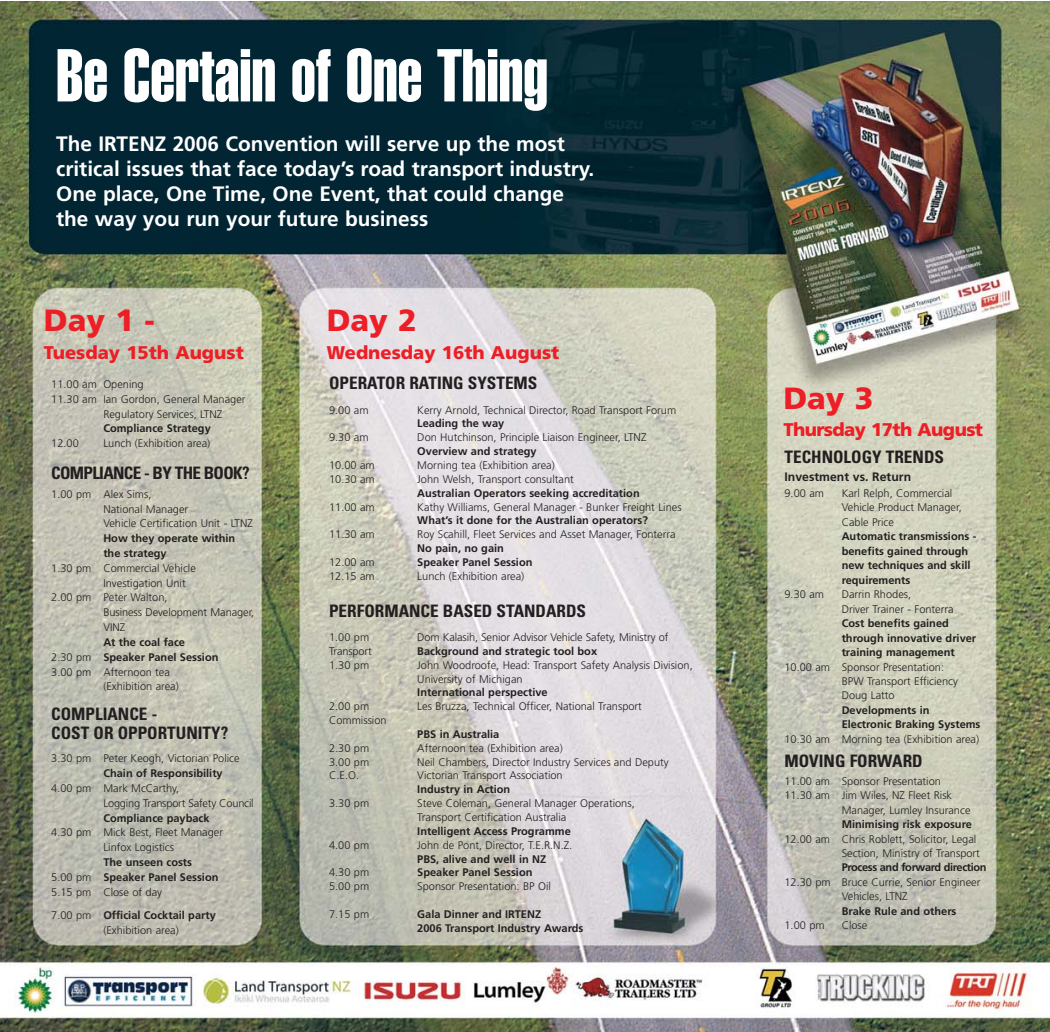
<style>
.page{position:relative;width:1050px;height:1032px;background:#fff}
.page>*{position:absolute;margin:0;border:0;box-sizing:border-box;transform-origin:0 0}
.t1{font:73.5px "Corporate Compressed Extra";color:#fff}
.t2{font:900 30.62px "Frutiger";color:#ed1e25}
.t3{font:700 20.82px/25px "Frutiger";color:#fff}
.t4{font:900 18.38px "Frutiger";color:#ed1e25}
.t5{font:900 18.38px "Frutiger";letter-spacing:-.03em;color:#ed1e25}
.t6{font:700 condensed 17.15px/19.2px "Univers";color:#231f20}
.t7{font:700 condensed 17.15px "Univers";letter-spacing:-.04em;color:#231f20}
.t8{font:700 12.25px "Frutiger";color:#231f20}
.t9{font:300 11.03px/14.5px "Frutiger";color:#231f20}
.t10{font:700 11.03px/14.5px "Frutiger";color:#231f20}
.t11{font:700 11.03px "Frutiger";letter-spacing:-.035em;color:#231f20}
.s1{font-weight:300}
.s2{font-weight:700}
</style>
<div class="page">
<img style="left:0;top:2px;width:1050px;height:1030px">
<h1 class="t1" style="left:56px;top:39px;width:493px">Be Certain of One Thing</h1>
<h3 class="t3" style="left:56px;top:132px;width:540px">The IRTENZ 2006 Convention will serve up the most critical issues that face today’s road transport industry.<br>One place, One Time, One Event, that could change the way you run your future business</h3>
<h2 class="t2" style="left:44px;top:308px;width:112px">Day 1 -</h2>
<h3 class="t4" style="left:44px;top:345px;width:201px">Tuesday 15th August</h3>
<p class="t9" style="left:51px;top:378px;width:94px">11.00 am Opening</p>
<p class="t9" style="left:51px;top:392px;width:196px">11.30 am Ian Gordon, General Manager</p>
<p class="t9" style="left:103px;top:407px;width:121px">Regulatory Services, LTNZ</p>
<p class="t10" style="left:103px;top:422px;width:109px">Compliance Strategy</p>
<p class="t9" style="left:51px;top:437px;width:29px">12.00</p>
<p class="t9" style="left:103px;top:437px;width:108px">Lunch (Exhibition area)</p>
<h3 class="t7" style="left:51px;top:467px;width:200px">COMPLIANCE - BY THE BOOK?</h3>
<p class="t9" style="left:103px;top:487px;width:151px;text-indent:-52px">1.00 pm Alex Sims,<br>National Manager<br>Vehicle Certification Unit - LTNZ</p>
<p class="t10" style="left:103px;top:532px;width:134px">How they operate within the strategy</p>
<p class="t9" style="left:51px;top:561px;width:146px">1.30 pm Commercial Vehicle</p>
<p class="t9" style="left:103px;top:576px;width:84px">Investigation Unit</p>
<p class="t9" style="left:51px;top:591px;width:118px">2.00 pm Peter Walton,</p>
<p class="t9" style="left:103px;top:606px;width:153px">Business Development Manager,</p>
<p class="t9" style="left:103px;top:621px;width:24px">VINZ</p>
<p class="t10" style="left:103px;top:635px;width:83px">At the coal face</p>
<p class="t10" style="left:51px;top:650px;width:169px"><span class="s1">2.30 pm</span> Speaker Panel Session</p>
<p class="t9" style="left:51px;top:665px;width:120px">3.00 pm Afternoon tea</p>
<p class="t9" style="left:103px;top:680px;width:77px">(Exhibition area)</p>
<h3 class="t6" style="left:51px;top:706px;width:179px">COMPLIANCE -<br>COST OR OPPORTUNITY?</h3>
<p class="t9" style="left:51px;top:752px;width:190px">3.30 pm Peter Keogh, Victorian Police</p>
<p class="t10" style="left:103px;top:767px;width:121px">Chain of Responsibility</p>
<p class="t9" style="left:103px;top:781px;width:152px;text-indent:-52px">4.00 pm Mark McCarthy,<br>Logging Transport Safety Council</p>
<p class="t10" style="left:103px;top:811px;width:108px">Compliance payback</p>
<p class="t9" style="left:51px;top:826px;width:173px;text-align:center">4.30 pm Mick Best, Fleet Manager<br>Linfox Logistics</p>
<p class="t10" style="left:51px;top:855px;width:169px;text-indent:52px">The unseen costs<br><span class="s1">5.00 pm</span> Speaker Panel Session<br><span class="s1">5.15 pm Close of day</span></p>
<p class="t9" style="left:103px;top:909px;width:114px;text-indent:-52px">7.00 pm <span class="s2">Official Cocktail party </span>(Exhibition area)</p>
<h2 class="t2" style="left:327px;top:308px;width:92px">Day 2</h2>
<h3 class="t4" style="left:327px;top:345px;width:234px">Wednesday 16th August</h3>
<h3 class="t6" style="left:329px;top:375px;width:210px">OPERATOR RATING SYSTEMS</h3>
<p class="t9" style="left:329px;top:403px;width:41px">9.00 am</p>
<p class="t9" style="left:417px;top:403px;width:260px">Kerry Arnold, Technical Director, Road Transport Forum</p>
<p class="t10" style="left:417px;top:417px;width:88px">Leading the way</p>
<p class="t9" style="left:329px;top:431px;width:41px">9.30 am</p>
<p class="t9" style="left:417px;top:431px;width:231px">Don Hutchinson, Principle Liaison Engineer, LTNZ</p>
<p class="t10" style="left:417px;top:445px;width:121px">Overview and strategy</p>
<p class="t9" style="left:329px;top:459px;width:47px">10.00 am</p>
<p class="t9" style="left:417px;top:459px;width:139px">Morning tea (Exhibition area)</p>
<p class="t9" style="left:329px;top:472px;width:47px">10.30 am</p>
<p class="t9" style="left:417px;top:472px;width:158px">John Welsh, Transport consultant</p>
<p class="t10" style="left:417px;top:486px;width:224px">Australian Operators seeking accreditation</p>
<p class="t9" style="left:329px;top:500px;width:47px">11.00 am</p>
<p class="t9" style="left:417px;top:500px;width:266px">Kathy Williams, General Manager - Bunker Freight Lines</p>
<p class="t10" style="left:417px;top:514px;width:232px">What’s it done for the Australian operators?</p>
<p class="t9" style="left:329px;top:528px;width:47px">11.30 am</p>
<p class="t9" style="left:417px;top:528px;width:260px">Roy Scahill, Fleet Services and Asset Manager, Fonterra</p>
<p class="t10" style="left:417px;top:542px;width:88px">No pain, no gain</p>
<p class="t9" style="left:329px;top:556px;width:47px">12.00 am</p>
<p class="t10" style="left:417px;top:556px;width:117px">Speaker Panel Session</p>
<p class="t9" style="left:329px;top:570px;width:47px">12.15 am</p>
<p class="t9" style="left:417px;top:570px;width:108px">Lunch (Exhibition area)</p>
<h3 class="t6" style="left:329px;top:602px;width:258px">PERFORMANCE BASED STANDARDS</h3>
<p class="t9" style="left:329px;top:630px;width:42px">1.00 pm</p>
<p class="t9" style="left:417px;top:630px;width:253px">Dom Kalasih, Senior Advisor Vehicle Safety, Ministry of</p>
<p class="t9" style="left:329px;top:644px;width:44px">Transport</p>
<p class="t10" style="left:417px;top:644px;width:181px">Background and strategic tool box</p>
<p class="t9" style="left:329px;top:658px;width:42px">1.30 pm</p>
<p class="t9" style="left:417px;top:659px;width:277px;line-height:13.8px">John Woodroofe, Head: Transport Safety Analysis Division,<br>University of Michigan</p>
<p class="t10" style="left:417px;top:686px;width:132px">International perspective</p>
<p class="t9" style="left:329px;top:700px;width:42px">2.00 pm</p>
<p class="t9" style="left:417px;top:700px;width:226px">Les Bruzza, Technical Officer, National Transport</p>
<p class="t9" style="left:329px;top:714px;width:59px">Commission</p>
<p class="t10" style="left:417px;top:727px;width:84px">PBS in Australia</p>
<p class="t9" style="left:329px;top:741px;width:42px">2.30 pm</p>
<p class="t9" style="left:417px;top:741px;width:147px">Afternoon tea (Exhibition area)</p>
<p class="t9" style="left:329px;top:755px;width:42px">3.00 pm</p>
<p class="t9" style="left:417px;top:755px;width:253px">Neil Chambers, Director Industry Services and Deputy</p>
<p class="t9" style="left:329px;top:769px;width:32px">C.E.O.</p>
<p class="t9" style="left:417px;top:769px;width:147px">Victorian Transport Association</p>
<p class="t10" style="left:417px;top:783px;width:95px">Industry in Action</p>
<p class="t9" style="left:329px;top:797px;width:42px">3.30 pm</p>
<p class="t9" style="left:417px;top:797px;width:219px;line-height:13.8px">Steve Coleman, General Manager Operations,<br>Transport Certification Australia</p>
<p class="t10" style="left:417px;top:824px;width:155px">Intelligent Access Programme</p>
<p class="t9" style="left:329px;top:838px;width:42px">4.00 pm</p>
<p class="t9" style="left:417px;top:838px;width:156px">John de Pont, Director, T.E.R.N.Z.</p>
<p class="t10" style="left:417px;top:852px;width:130px">PBS, alive and well in NZ</p>
<p class="t9" style="left:329px;top:866px;width:42px">4.30 pm</p>
<p class="t10" style="left:417px;top:866px;width:117px">Speaker Panel Session</p>
<p class="t9" style="left:329px;top:880px;width:42px">5.00 pm</p>
<p class="t9" style="left:417px;top:880px;width:135px">Sponsor Presentation: BP Oil</p>
<p class="t9" style="left:329px;top:907px;width:42px">7.15 pm</p>
<p class="t10" style="left:417px;top:908px;width:168px;line-height:13.8px">Gala Dinner and IRTENZ<br>2006 Transport Industry Awards</p>
<h2 class="t2" style="left:783px;top:385px;width:92px">Day 3</h2>
<h3 class="t5" style="left:783px;top:422px;width:201px">Thursday 17th August</h3>
<h3 class="t6" style="left:785px;top:449px;width:161px">TECHNOLOGY TRENDS</h3>
<p class="t8" style="left:785px;top:471px;width:128px">Investment vs. Return</p>
<p class="t9" style="left:785px;top:487px;width:41px">9.00 am</p>
<p class="t9" style="left:842px;top:487px;width:122px">Karl Relph, Commercial<br>Vehicle Product Manager,<br>Cable Price</p>
<p class="t10" style="left:842px;top:530px;width:136px">Automatic transmissions - benefits gained through new techniques and skill requirements</p>
<p class="t9" style="left:785px;top:588px;width:41px">9.30 am</p>
<p class="t9" style="left:842px;top:588px;width:113px">Darrin Rhodes,<br>Driver Trainer - Fonterra</p>
<p class="t10" style="left:842px;top:617px;width:136px">Cost benefits gained through innovative driver training management</p>
<p class="t9" style="left:842px;top:660px;width:118px;text-indent:-57px">10.00 am Sponsor Presentation:<br>BPW Transport Efficiency<br>Doug Latto</p>
<p class="t10" style="left:842px;top:703px;width:140px">Developments in<br>Electronic Braking Systems</p>
<p class="t9" style="left:785px;top:732px;width:196px">10.30 am Morning tea (Exhibition area)</p>
<h3 class="t6" style="left:785px;top:752px;width:140px">MOVING FORWARD</h3>
<p class="t9" style="left:785px;top:774px;width:158px">11.00 am Sponsor Presentation</p>
<p class="t9" style="left:785px;top:789px;width:169px">11.30 am Jim Wiles, NZ Fleet Risk</p>
<p class="t9" style="left:842px;top:803px;width:130px">Manager, Lumley Insurance</p>
<p class="t10" style="left:842px;top:817px;width:132px">Minimising risk exposure</p>
<p class="t9" style="left:842px;top:832px;width:140px;text-indent:-57px">12.00 am Chris Roblett, Solicitor, Legal<br>Section, Ministry of Transport</p>
<p class="t11" style="left:842px;top:863px;width:146px">Process and forward direction</p>
<p class="t9" style="left:842px;top:875px;width:140px;text-indent:-57px">12.30 pm Bruce Currie, Senior Engineer<br>Vehicles, LTNZ</p>
<p class="t10" style="left:842px;top:904px;width:116px">Brake Rule and others</p>
<p class="t9" style="left:785px;top:919px;width:42px">1.00 pm</p>
<p class="t9" style="left:842px;top:919px;width:27px">Close</p>
</div>
